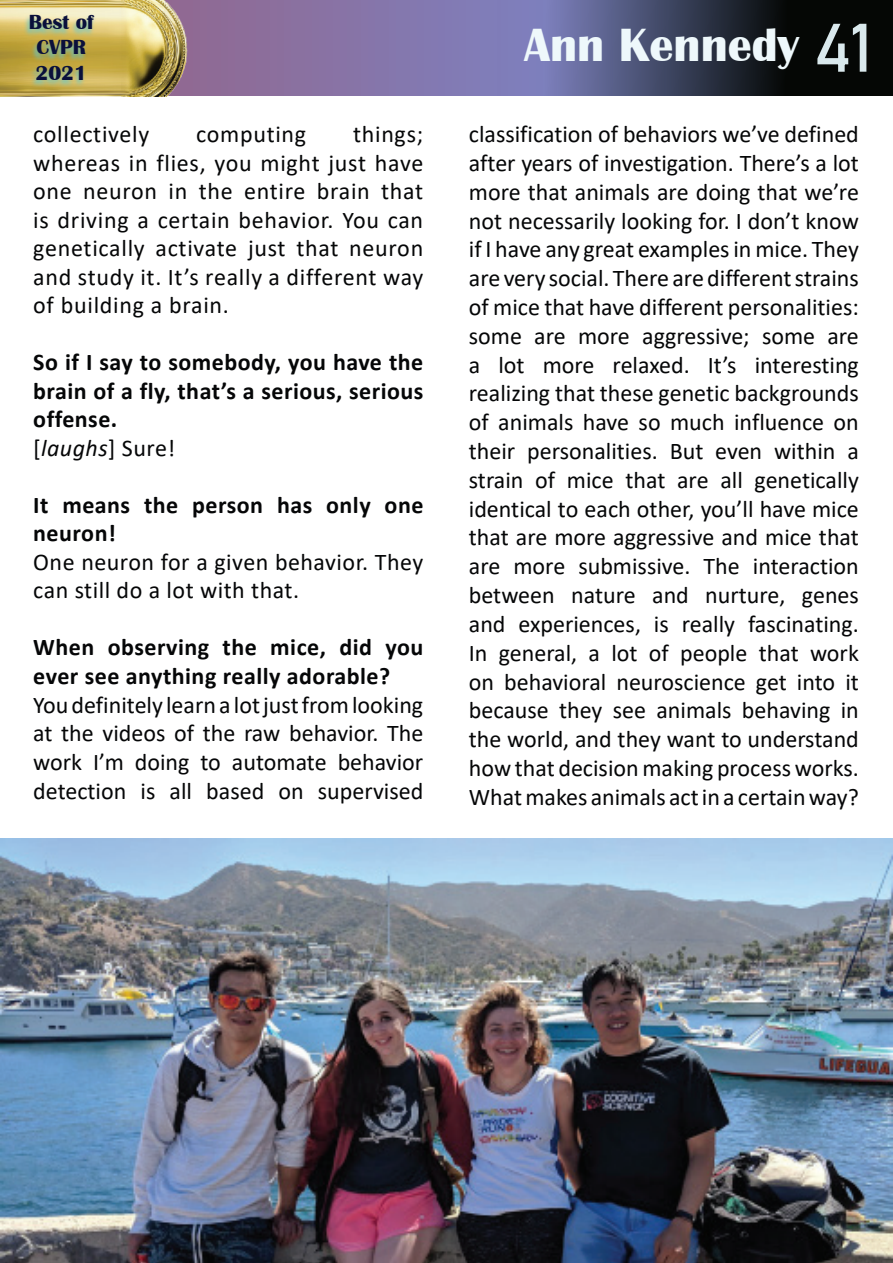
<style>
.page{position:relative;width:893px;height:1263px;background:#fff}
.page>*{position:absolute;margin:0;border:0;box-sizing:border-box;transform-origin:0 0}
.t1{font:700 48px "Britannic";color:#eef8fb}
.t2{font:24px/28.8px "Calibri";letter-spacing:.01em;color:#050607;text-align:justify}
.t3{font:700 24px/28.5px "Calibri";letter-spacing:.02em;color:#050607}
.t4{font:24px "Calibri";letter-spacing:.03em;color:#050607}
.t5{font:700 21px/25.2px "Britannic";color:#0a103b;text-align:center}
.s1{font-weight:400}
.s2{font-weight:400;font-style:italic}
.s3{font-family:"Bahnschrift";font-weight:400;font-size:67.5px;color:#dae9ed}
</style>
<div class="page">
<svg style="left:194px;top:0;width:303px;height:96px;background:#8773a6"></svg>
<svg style="left:497px;top:0;width:396px;height:96px;background:#383c55"></svg>
<img style="left:0;top:0;width:194px;height:96px">
<div style="left:23px;top:15px;width:73px;height:73px;background:#64c8cd;opacity:.75"></div>
<img style="left:0;top:838px;width:893px;height:424px">
<p class="t5" style="left:29px;top:10px;width:66px">Best of<br>CVPR<br>2021</p>
<p class="t2" style="left:33px;top:120px;width:392px;text-indent:320px">things; whereas in flies, you might just have one neuron in the entire brain that is driving a certain behavior. You can genetically activate just that neuron and study it. It’s really a different way of building a brain.</p>
<p class="t3" style="left:33px;top:348px;width:392px">So if I say to somebody, you have the brain of a fly, that’s a serious, serious offense.<br><span class="s1">[</span><span class="s2">laughs</span><span class="s1">] Sure!</span></p>
<p class="t3" style="left:33px;top:490px;width:392px">It means the person has only one neuron!</p>
<p class="t2" style="left:33px;top:547px;width:391px">One neuron for a given behavior. They can still do a lot with that.</p>
<p class="t4" style="left:33px;top:118px;width:118px">collectively</p>
<p class="t4" style="left:196px;top:118px;width:112px">computing</p>
<p class="t3" style="left:33px;top:633px;width:392px">When observing the mice, did you ever see anything really adorable?</p>
<p class="t2" style="left:33px;top:690px;width:392px">You definitely learn a lot just from looking at the videos of the raw behavior. The work I’m doing to automate behavior detection is all based on supervised</p>
<h1 class="t1" style="left:524px;top:18px;width:350px">Ann Kennedy <span class="s3">41</span></h1>
<p class="t2" style="left:469px;top:119px;width:392px">classification of behaviors we’ve defined after years of investigation. There’s a lot more that animals are doing that we’re not necessarily looking for. I don’t know if I have any great examples in mice. They are very social. There are different strains of mice that have different personalities: some are more aggressive; some are a lot more relaxed. It’s interesting realizing that these genetic backgrounds of animals have so much influence on their personalities. But even within a strain of mice that are all genetically identical to each other, you’ll have mice that are more aggressive and mice that are more submissive. The interaction between nature and nurture, genes and experiences, is really fascinating.<br>In general, a lot of people that work on behavioral neuroscience get into it because they see animals behaving in the world, and they want to understand how that decision making process works.<br>What makes animals act in a certain way?</p>
</div>
